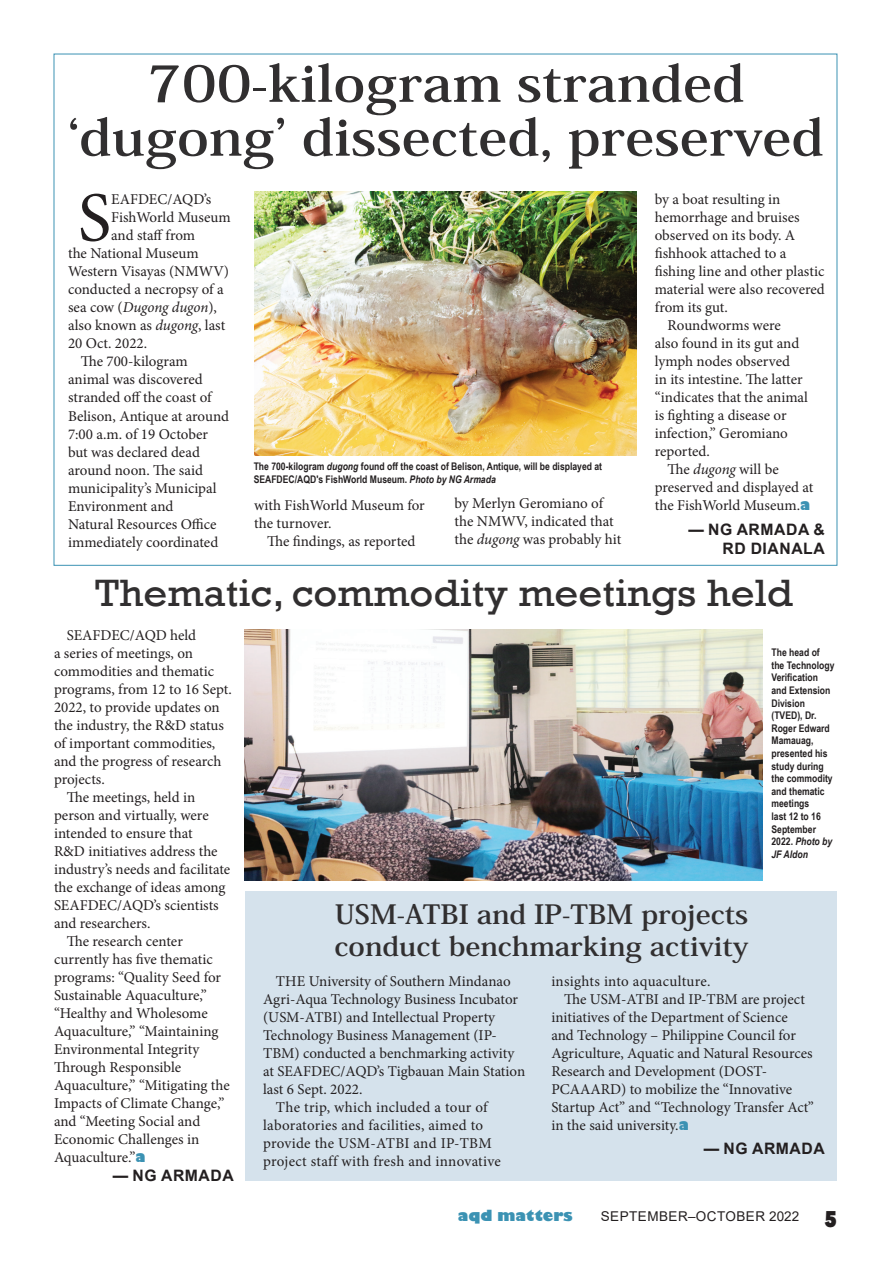
<style>
.page{position:relative;width:891px;height:1264px;background:#fff}
.page>*{position:absolute;margin:0;border:0;box-sizing:border-box;transform-origin:0 0}
.t1{font:70.35px "Minion Pro";color:#231f20}
.t2{font:700 49.95px/53.8px "Koz Min Pro";color:#312f30;text-align:center;scale:1.12 1}
.t3{font:39px "Rockwell";color:#312f30;scale:1.07 1}
.t4{font:700 26.4px "Koz Min Pro";color:#312f30;scale:1.09 1}
.t5{font:700 15.75px "Arial";letter-spacing:.035em;color:#231f20}
.t6{font:15px/18px "Minion Pro";color:#231f20}
.t7{font:15px/18px "Minion Pro";letter-spacing:.02em;color:#231f20}
.t8{font:italic 15px "Minion Pro";letter-spacing:-.01em;color:#231f20}
.t9{font:800 15px "Gill Sans";color:#3b92b3}
.t10{font:13.5px "Arial";letter-spacing:.035em;color:#231f20}
.t11{font:700 10.5px/12.6px "Arial Narrow";color:#231f20}
.s1{font-style:italic}
.s2{font-family:"Gill Sans";font-weight:800;color:#3b92b3}
.s3{font-size:15.45px}
.s4{font-style:normal}
.s5{font-family:"Avenir Next LT Pro";font-weight:800;font-stretch:condensed;font-size:22.5px}
</style>
<div class="page">
<img style="left:244px;top:629px;width:519px;height:252px">
<div style="left:245px;top:891px;width:592px;height:289px;background:#d5e2ec"></div>
<img style="left:254px;top:191px;width:383px;height:264px">
<p class="t2" style="left:68px;top:54px;width:677px">700-kilogram stranded ‘dugong’ dissected, preserved</p>
<p class="t1" style="left:78px;top:171px;width:35px">S</p>
<p class="t6" style="left:111px;top:191px;width:102px">EAFDEC/AQD’s</p>
<p class="t6" style="left:655px;top:190px;width:172px">by a boat resulting in hemorrhage and bruises observed on its body. A fishhook attached to a fishing line and other plastic material were also recovered from its gut.</p>
<p class="t6" style="left:655px;top:316px;width:155px;text-indent:13px">Roundworms were also found in its gut and lymph nodes observed<br>in its intestine. The latter “indicates that the animal is fighting a disease or infection,” Geromiano reported.</p>
<p class="t6" style="left:655px;top:460px;width:160px;text-indent:13px">The <span class="s1">dugong</span> will be preserved and displayed at the FishWorld Museum.<span class="s2">a</span></p>
<p class="t5" style="left:688px;top:518px;width:138px"><span class="s3">—</span> NG ARMADA &amp;</p>
<p class="t5" style="left:722px;top:537px;width:104px">RD DIANALA</p>
<p class="t6" style="left:111px;top:209px;width:121px">FishWorld Museum</p>
<p class="t6" style="left:111px;top:227px;width:85px">and staff from</p>
<p class="t6" style="left:68px;top:245px;width:132px">the National Museum</p>
<p class="t6" style="left:68px;top:263px;width:163px">Western Visayas (NMWV)</p>
<p class="t6" style="left:68px;top:281px;width:157px">conducted a necropsy of a</p>
<p class="t8" style="left:68px;top:297px;width:151px"><span class="s4">sea cow (</span>Dugong dugon<span class="s4">),</span></p>
<p class="t6" style="left:68px;top:317px;width:159px">also known as <span class="s1">dugong</span>, last</p>
<p class="t6" style="left:68px;top:335px;width:81px">20 Oct. 2022.</p>
<p class="t6" style="left:68px;top:353px;width:163px;text-indent:13px">The 700-kilogram animal was discovered stranded off the coast of<br>Belison, Antique at around<br>7:00 a.m. of 19 October but was declared dead around noon. The said municipality’s Municipal<br>Environment and<br>Natural Resources Office immediately coordinated</p>
<p class="t3" style="left:95px;top:571px;width:654px">Thematic, commodity meetings held</p>
<p class="t11" style="left:254px;top:460px;width:350px">The 700-kilogram <span class="s1">dugong</span> found off the coast of Belison, Antique, will be displayed at<br>SEAFDEC/AQD's FishWorld Museum. <span class="s1">Photo by NG Armada</span></p>
<p class="t6" style="left:454px;top:495px;width:168px">by Merlyn Geromiano of the NMWV, indicated that the <span class="s1">dugong</span> was probably hit</p>
<p class="t6" style="left:254px;top:496px;width:172px">with FishWorld Museum for the turnover.</p>
<p class="t6" style="left:267px;top:532px;width:150px">The findings, as reported</p>
<p class="t6" style="left:54px;top:626px;width:179px;text-indent:13px">SEAFDEC/AQD held<br>a series of meetings, on commodities and thematic programs, from 12 to 16 Sept.<br>2022, to provide updates on the industry, the R&amp;D status of important commodities, and the progress of research projects.</p>
<p class="t6" style="left:54px;top:788px;width:178px;text-indent:13px">The meetings, held in person and virtually, were intended to ensure that<br>R&amp;D initiatives address the industry’s needs and facilitate the exchange of ideas among<br>SEAFDEC/AQD’s scientists and researchers.</p>
<p class="t6" style="left:54px;top:932px;width:177px;text-indent:13px">The research center currently has five thematic programs: “Quality Seed for<br>Sustainable Aquaculture,” “Healthy and Wholesome<br>Aquaculture,” “Maintaining<br>Environmental Integrity<br>Through Responsible<br>Aquaculture,” “Mitigating the<br>Impacts of Climate Change,” and “Meeting Social and<br>Economic Challenges in<br>Aquaculture.”<span class="s2">a</span></p>
<p class="t5" style="left:113px;top:1164px;width:122px"><span class="s3">—</span> NG ARMADA</p>
<p class="t4" style="left:335px;top:895px;width:381px">USM-ATBI and IP-TBM projects</p>
<p class="t4" style="left:335px;top:926px;width:381px">conduct benchmarking activity</p>
<p class="t11" style="left:772px;top:646px;width:64px">The head of the Technology<br>Verification and Extension<br>Division (TVED), Dr.<br>Roger Edward<br>Mamauag, presented his study during the commodity and thematic meetings<br>last 12 to 16<br>September<br>2022. <span class="s1">Photo by<br>JF Aldon</span></p>
<p class="t6" style="left:263px;top:972px;width:264px;text-indent:13px">THE University of Southern Mindanao Agri-Aqua Technology Business Incubator (USM-ATBI) and Intellectual Property Technology Business Management (IP-TBM) conducted a benchmarking activity at SEAFDEC/AQD’s Tigbauan Main Station last 6 Sept. 2022.</p>
<p class="t7" style="left:263px;top:1098px;width:239px;text-indent:13px">The trip, which included a tour of laboratories and facilities, aimed to provide the USM-ATBI and IP-TBM project staff with fresh and innovative</p>
<p class="t7" style="left:551px;top:972px;width:161px">insights into aquaculture.</p>
<p class="t6" style="left:551px;top:990px;width:264px;text-indent:13px">The USM-ATBI and IP-TBM are project initiatives of the Department of Science and Technology – Philippine Council for Agriculture, Aquatic and Natural Resources Research and Development (DOST-PCAAARD) to mobilize the “Innovative Startup Act” and “Technology Transfer Act” in the said university.<span class="s2">a</span></p>
<p class="t5" style="left:704px;top:1137px;width:122px"><span class="s3">—</span> NG ARMADA</p>
<p class="t9" style="left:458px;top:1206px;width:116px">aqd matters</p>
<p class="t10" style="left:601px;top:1207px;width:238px">SEPTEMBER–OCTOBER 2022 <span class="s5">5</span></p>
</div>
